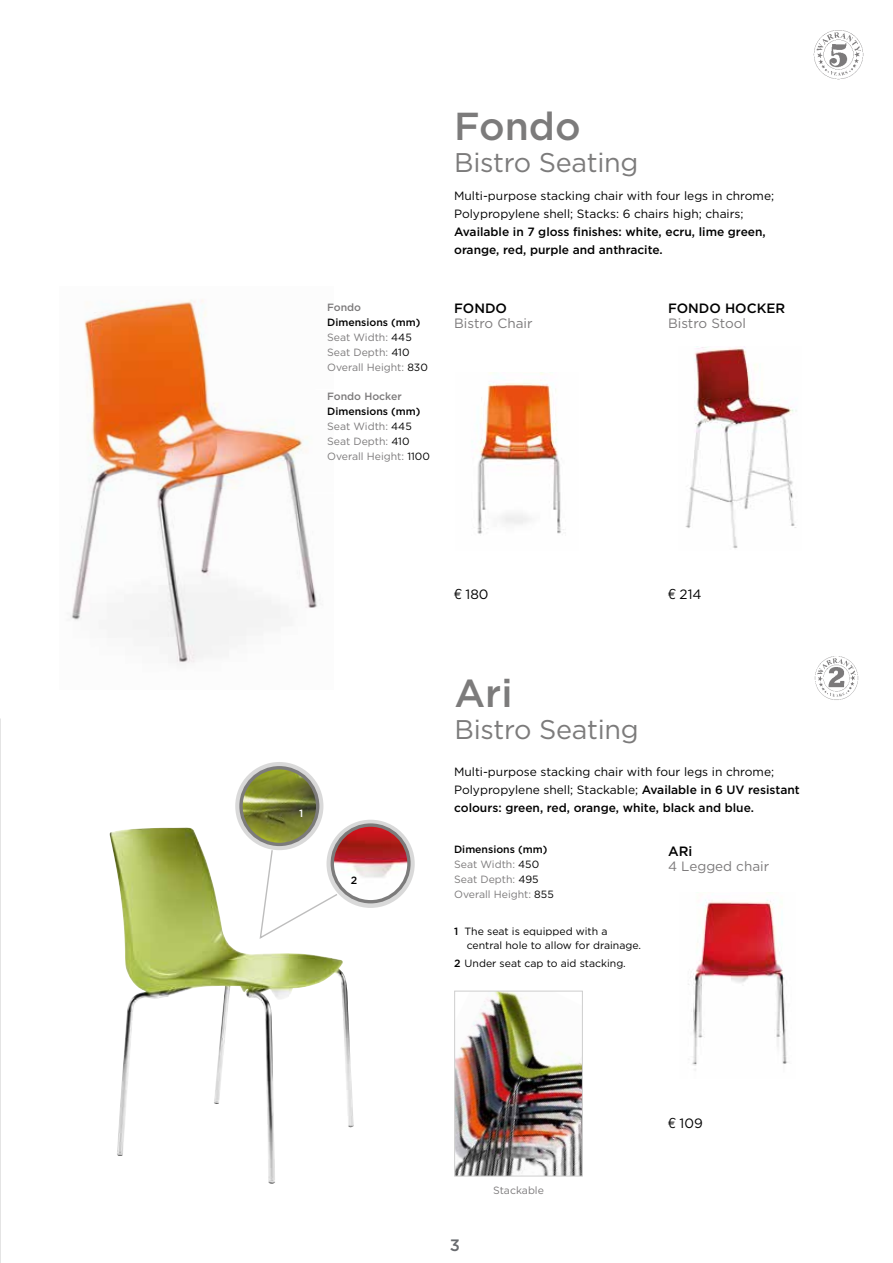
<style>
.page{position:relative;width:893px;height:1263px;background:#fff}
.page>*{position:absolute;margin:0;border:0;box-sizing:border-box;transform-origin:0 0}
.t1{font:500 39px "Gotham HTF";color:#7c7b7b}
.t2{font:27px "Gotham HTF";letter-spacing:-.01em;color:#7c7b7b}
.t3{font:500 16.5px "Gotham HTF";color:#686b6f}
.t4{font:13.5px "Gotham HTF";color:#7c7a7b}
.t5{font:500 13.5px "Gotham HTF";color:#000}
.t6{font:13.5px "Gotham HTF";color:#000}
.t7{font:12px/18px "Gotham HTF";color:#000}
.t8{font:500 12px/18px "Gotham HTF";color:#000}
.t9{font:10.5px/15px "Gotham HTF";color:#7c7a7b}
.t10{font:10.5px/13.5px "Gotham HTF";color:#000}
.t11{font:500 10.5px "Gotham HTF";color:#7c7a7b}
.t12{font:500 10.5px "Gotham HTF";color:#000}
.t13{font:500 10.5px "Gotham HTF";color:#fff}
.s1{font-weight:500;color:#000}
.s2{color:#000}
.s3{font-family:"Avant Garde"}
.s4{font-weight:500}
</style>
<div class="page">
<img style="left:813px;top:30px;width:51px;height:50px">
<img style="left:472px;top:372px;width:92px;height:162px">
<img style="left:688px;top:899px;width:100px;height:172px">
<img style="left:71px;top:299px;width:247px;height:365px">
<img style="left:109px;top:827px;width:245px;height:356px">
<svg style="left:259px;top:849px;width:80px;height:91px"></svg>
<svg style="left:326px;top:820px;width:89px;height:88px"></svg>
<img style="left:332px;top:825px;width:77px;height:77px;border-radius:38px">
<div style="left:331px;top:823px;width:80px;height:80px;border:3px solid #7c7b7b;border-radius:50%"></div>
<svg style="left:235px;top:762px;width:88px;height:88px"></svg>
<img style="left:241px;top:768px;width:77px;height:76px;border-radius:38px">
<div style="left:239px;top:766px;width:80px;height:80px;border:3px solid #7c7b7b;border-radius:50%"></div>
<hr style="left:315px;top:389px;width:132px;height:1px;background:#fff">
<hr style="left:305px;top:492px;width:132px;height:1px;background:#fff">
<img style="left:685px;top:346px;width:112px;height:203px">
<img style="left:814px;top:656px;width:45px;height:44px">
<img style="left:456px;top:993px;width:125px;height:181px">
<div style="left:454px;top:991px;width:129px;height:185px;border:1px solid #cecece"></div>
<p class="t11" style="left:327px;top:301px;width:36px">Fondo</p>
<p class="t9" style="left:327px;top:314px;width:102px"><span class="s1">Dimensions (mm)<br></span>Seat Width: <span class="s2">445<br></span>Seat Depth: <span class="s2">410<br></span>Overall Height: <span class="s2">830</span></p>
<p class="t11" style="left:327px;top:391px;width:76px">Fondo Hocker</p>
<p class="t9" style="left:327px;top:404px;width:104px"><span class="s1">Dimensions (mm)<br></span>Seat Width: <span class="s2">445<br></span>Seat Depth: <span class="s2">410<br></span>Overall Height: <span class="s2">1100</span></p>
<h1 class="t1" style="left:454px;top:104px;width:128px">Fondo</h1>
<h2 class="t2" style="left:454px;top:147px;width:186px">Bistro Seating</h2>
<p class="t7" style="left:454px;top:186px;width:322px">Multi-purpose stacking chair with four legs in chrome;<br>Polypropylene shell; Stacks: 6 chairs high; chairs;</p>
<p class="t8" style="left:454px;top:222px;width:313px">Available in 7 gloss finishes: white, ecru, lime green, orange, red, purple and anthracite.</p>
<p class="t5" style="left:454px;top:301px;width:54px">FONDO</p>
<p class="t4" style="left:454px;top:316px;width:80px">Bistro Chair</p>
<p class="t5" style="left:668px;top:301px;width:119px">FONDO HOCKER</p>
<p class="t4" style="left:668px;top:316px;width:80px">Bistro Stool</p>
<p class="t13" style="left:299px;top:808px;width:6px">1</p>
<p class="t12" style="left:351px;top:874px;width:8px">2</p>
<p class="t6" style="left:454px;top:586px;width:36px"><span class="s3">€</span> 180</p>
<p class="t6" style="left:668px;top:586px;width:35px"><span class="s3">€</span> 214</p>
<h1 class="t1" style="left:454px;top:671px;width:60px">Ari</h1>
<h2 class="t2" style="left:454px;top:714px;width:186px">Bistro Seating</h2>
<p class="t7" style="left:454px;top:762px;width:347px">Multi-purpose stacking chair with four legs in chrome;<br>Polypropylene shell; Stackable; <span class="s4">Available in 6 UV resistant colours: green, red, orange, white, black and blue.</span></p>
<p class="t9" style="left:454px;top:842px;width:101px"><span class="s1">Dimensions (mm)<br></span>Seat Width: <span class="s2">450<br></span>Seat Depth: <span class="s2">495<br></span>Overall Height: <span class="s2">855</span></p>
<p class="t5" style="left:668px;top:843px;width:26px">ARi</p>
<p class="t4" style="left:668px;top:858px;width:103px">4 Legged chair</p>
<p class="t10" style="left:467px;top:925px;width:176px;text-indent:-13px"><span class="s4">1</span> The seat is equipped with a central hole to allow for drainage.</p>
<p class="t10" style="left:454px;top:956px;width:173px"><span class="s4">2</span> Under seat cap to aid stacking.</p>
<h3 class="t3" style="left:450px;top:1236px;width:12px">3</h3>
<p class="t9" style="left:493px;top:1182px;width:52px">Stackable</p>
<p class="t6" style="left:668px;top:1115px;width:36px"><span class="s3">€</span> 109</p>
</div>
